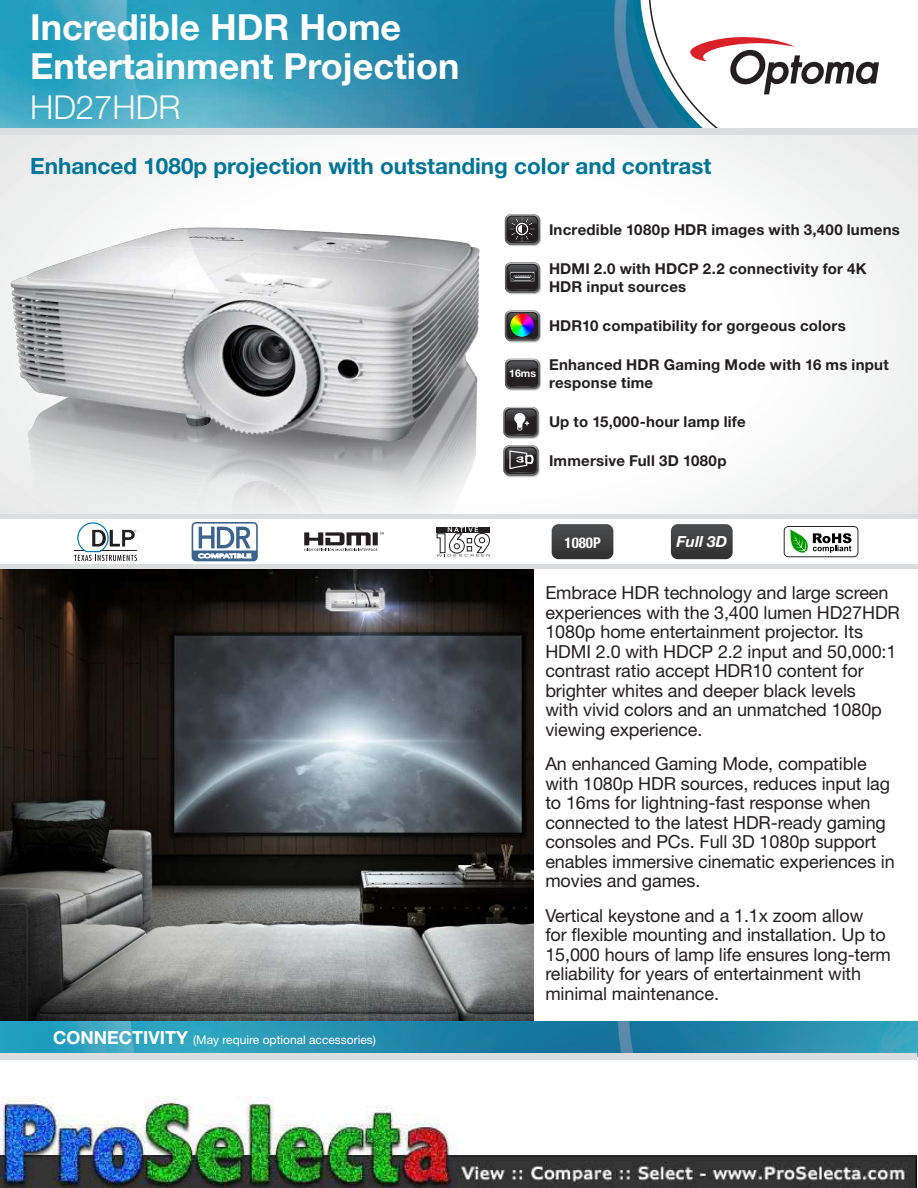
<style>
.page{position:relative;width:918px;height:1188px;background:#fff}
.page>*{position:absolute;margin:0;border:0;box-sizing:border-box;transform-origin:0 0}
.t1{font:700 36px/39px "Helvetica Neue LT Std";color:#fff}
.t2{font:300 33px "Helvetica Neue LT Std";color:#fff}
.t3{font:700 22.5px "Helvetica Neue LT Std";color:#007598}
.t4{font:18px/19.5px "Helvetica Neue LT Std";letter-spacing:-.005em;color:#231f20}
.t5{font:italic 700 15.45px "Helvetica Neue LT Std";color:#fff}
.t6{font:700 15px/18px "Helvetica Neue LT Std";letter-spacing:.015em;color:#231f20}
.t7{font:700 condensed 14.85px "Helvetica Neue LT Std";color:#fff}
.t8{font:12px "Helvetica Neue LT Std";color:#fff}
.t9{font:700 10.5px "Helvetica Neue LT Std";color:#fff}
.s1{font-weight:700;font-size:18px}
</style>
<div class="page">
<img style="left:0;top:566px;width:534px;height:455px">
<hr style="left:1px;top:564px;width:917px;height:4px;background:#dcdddf">
<img style="left:0;top:0;width:632px;height:128px">
<svg style="left:632px;top:0;width:16px;height:128px;background:#3481a4"></svg>
<svg style="left:648px;top:0;width:270px;height:130px"></svg>
<svg style="left:690px;top:36px;width:189px;height:58px"></svg>
<div style="left:0;top:128px;width:917px;height:7px;background:#dcdddf"></div>
<svg style="left:0;top:135px;width:918px;height:381px"></svg>
<hr style="left:1px;top:515px;width:917px;height:4px;background:#dcdddf">
<img style="left:0;top:1022px;width:918px;height:34px">
<div style="left:1px;top:1053px;width:916px;height:7px;background:#dcdddf"></div>
<img style="left:0;top:194px;width:503px;height:320px">
<svg style="left:437px;top:527px;width:53px;height:30px"></svg>
<svg style="left:304px;top:532px;width:80px;height:19px"></svg>
<svg style="left:74px;top:522px;width:63px;height:39px"></svg>
<svg style="left:671px;top:524px;width:62px;height:35px;background:#434344"></svg>
<svg style="left:784px;top:526px;width:74px;height:31px"></svg>
<svg style="left:552px;top:524px;width:61px;height:35px;background:#424243"></svg>
<svg style="left:192px;top:522px;width:66px;height:39px"></svg>
<svg style="left:193px;top:524px;width:63px;height:34px"></svg>
<div style="left:505px;top:409px;width:35px;height:31px;background:#fff;border-radius:6px"></div>
<svg style="left:505px;top:409px;width:35px;height:30px"></svg>
<svg style="left:504px;top:408px;width:35px;height:31px"></svg>
<svg style="left:504px;top:407px;width:35px;height:31px"></svg>
<div style="left:504px;top:407px;width:34px;height:31px;background:#898a8a;border-radius:6px"></div>
<div style="left:503px;top:407px;width:35px;height:30px;background:#828384;border-radius:6px"></div>
<svg style="left:504px;top:407px;width:34px;height:30px"></svg>
<div style="left:507px;top:217px;width:35px;height:30px;background:#fff;border-radius:6px"></div>
<svg style="left:506px;top:216px;width:35px;height:31px"></svg>
<svg style="left:506px;top:215px;width:35px;height:31px"></svg>
<svg style="left:505px;top:214px;width:35px;height:31px"></svg>
<svg style="left:505px;top:214px;width:35px;height:30px"></svg>
<img style="left:510px;top:217px;width:24px;height:24px">
<svg style="left:507px;top:313px;width:35px;height:30px"></svg>
<svg style="left:506px;top:312px;width:35px;height:31px"></svg>
<div style="left:506px;top:312px;width:35px;height:30px;background:#c4c3c4;border-radius:6px"></div>
<div style="left:505px;top:311px;width:35px;height:31px;background:#b8b7b7;border-radius:6px"></div>
<svg style="left:505px;top:311px;width:35px;height:30px"></svg>
<img style="left:511px;top:314px;width:23px;height:23px">
<div style="left:507px;top:265px;width:35px;height:30px;background:#fff;border-radius:6px"></div>
<svg style="left:506px;top:264px;width:35px;height:31px"></svg>
<svg style="left:506px;top:263px;width:35px;height:31px"></svg>
<svg style="left:505px;top:262px;width:35px;height:31px"></svg>
<div style="left:507px;top:361px;width:35px;height:30px;background:#f3f4f4;border-radius:6px"></div>
<div style="left:506px;top:360px;width:35px;height:31px;background:#e0e1e2;border-radius:6px"></div>
<div style="left:506px;top:360px;width:35px;height:30px;background:#c4c3c4;border-radius:6px"></div>
<svg style="left:505px;top:359px;width:35px;height:31px"></svg>
<svg style="left:505px;top:359px;width:35px;height:30px"></svg>
<div style="left:505px;top:447px;width:35px;height:31px;background:#f5f7f7;border-radius:6px"></div>
<svg style="left:505px;top:447px;width:35px;height:30px"></svg>
<svg style="left:504px;top:446px;width:35px;height:31px"></svg>
<svg style="left:504px;top:446px;width:35px;height:30px"></svg>
<div style="left:504px;top:445px;width:34px;height:31px;background:#6f6f70;border-radius:6px"></div>
<svg style="left:503px;top:445px;width:35px;height:30px"></svg>
<svg style="left:504px;top:445px;width:34px;height:30px"></svg>
<img style="left:0;top:1096px;width:917px;height:92px">
<h1 class="t1" style="left:30px;top:7px;width:431px">Incredible HDR Home<br>Entertainment Projection</h1>
<h2 class="t2" style="left:30px;top:87px;width:152px">HD27HDR</h2>
<p class="t3" style="left:30px;top:152px;width:683px">Enhanced 1080p projection with outstanding color and contrast</p>
<p class="t8" style="left:53px;top:1032px;width:324px"><span class="s1">CONNECTIVITY</span> (May require optional accessories)</p>
<p class="t9" style="left:509px;top:366px;width:28px">16ms</p>
<p class="t6" style="left:549px;top:220px;width:352px">Incredible 1080p HDR images with 3,400 lumens</p>
<p class="t6" style="left:549px;top:259px;width:319px">HDMI 2.0 with HDCP 2.2 connectivity for 4K<br>HDR input sources</p>
<p class="t6" style="left:549px;top:316px;width:298px">HDR10 compatibility for gorgeous colors</p>
<p class="t6" style="left:549px;top:355px;width:341px">Enhanced HDR Gaming Mode with 16 ms input response time</p>
<p class="t6" style="left:549px;top:412px;width:198px">Up to 15,000-hour lamp life</p>
<p class="t6" style="left:549px;top:451px;width:179px">Immersive Full 3D 1080p</p>
<p class="t7" style="left:565px;top:534px;width:38px">1080P</p>
<p class="t5" style="left:676px;top:532px;width:52px">Full 3D</p>
<p class="t4" style="left:545px;top:583px;width:356px">Embrace HDR technology and large screen experiences with the 3,400 lumen HD27HDR 1080p home entertainment projector. Its HDMI 2.0 with HDCP 2.2 input and 50,000:1 contrast ratio accept HDR10 content for brighter whites and deeper black levels<br>with vivid colors and an unmatched 1080p viewing experience.</p>
<p class="t4" style="left:545px;top:754px;width:351px">An enhanced Gaming Mode, compatible with 1080p HDR sources, reduces input lag to 16ms for lightning-fast response when connected to the latest HDR-ready gaming consoles and PCs. Full 3D 1080p support enables immersive cinematic experiences in movies and games.</p>
<p class="t4" style="left:545px;top:905px;width:347px">Vertical keystone and a 1.1x zoom allow<br>for flexible mounting and installation. Up to 15,000 hours of lamp life ensures long-term reliability for years of entertainment with minimal maintenance.</p>
</div>
